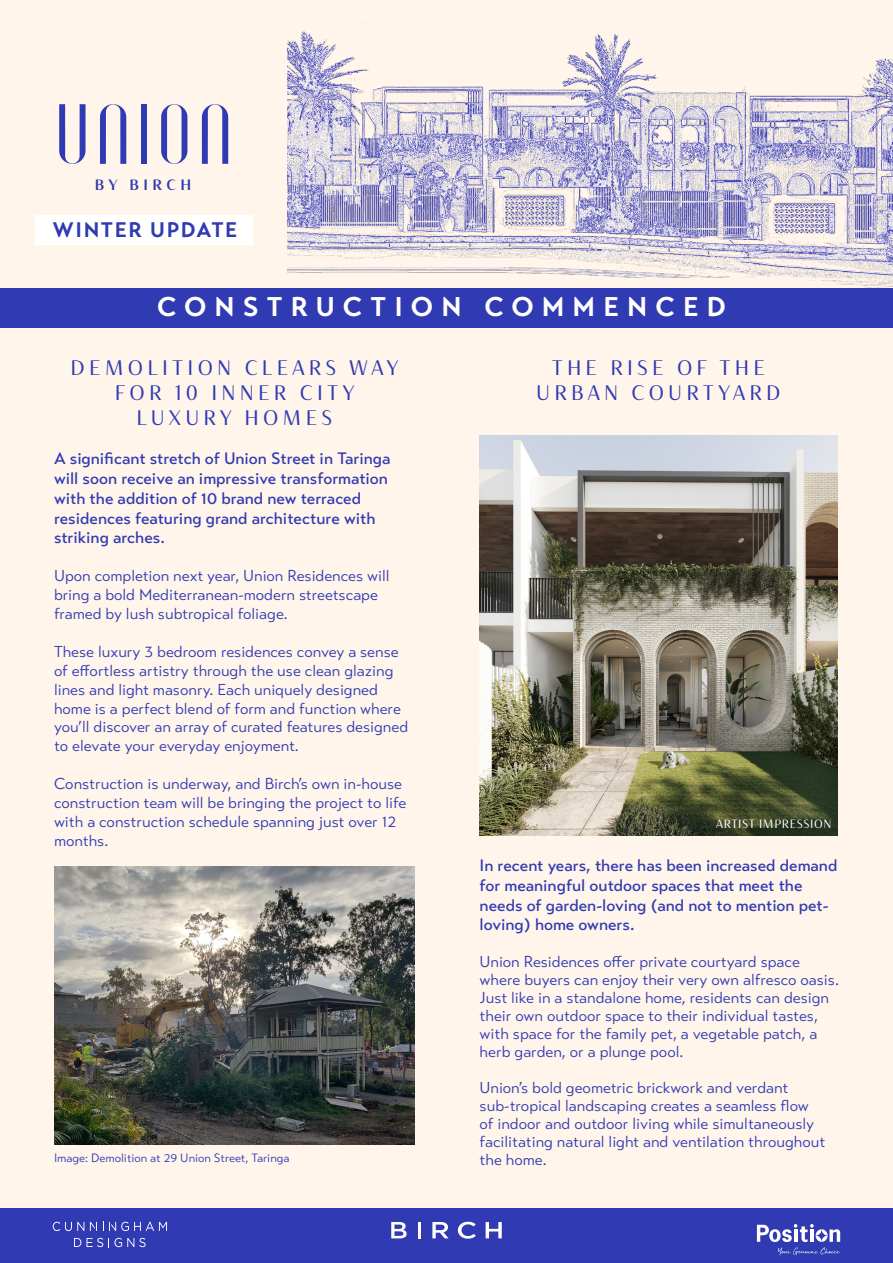
<style>
.page{position:relative;width:893px;height:1263px;background:#fff}
.page>*{position:absolute;margin:0;border:0;box-sizing:border-box;transform-origin:0 0}
.t1{font:700 27px "Transat Text";letter-spacing:.3em;color:#fff}
.t2{font:21px/25.2px "Haboro Contrast Nor Reg";letter-spacing:.2em;color:#303ab2;text-align:center}
.t3{font:700 21px "Transat Text";letter-spacing:.075em;color:#303ab2}
.t4{font:500 16.5px/19.8px "Transat Text";color:#303ab2}
.t5{font:15.75px/18.9px "Transat Text Standard";color:#303ab2}
.t6{font:15px "Haboro Contrast Nor Med";letter-spacing:.3em;color:#303ab2}
.t7{font:12px "Transat Text Standard";color:#303ab2}
.t8{font:12px "Haboro Contrast Nor Reg";letter-spacing:.05em;color:#fff}
</style>
<div class="page">
<div style="left:0;top:0;width:893px;height:1222px;background:#fff5eb"></div>
<div style="left:35px;top:215px;width:218px;height:29px;background:#fff"></div>
<div style="left:0;top:1209px;width:893px;height:54px;background:#303ab2"></div>
<svg style="left:757px;top:1224px;width:83px;height:32px"></svg>
<svg style="left:74px;top:1238px;width:72px;height:9px"></svg>
<svg style="left:53px;top:1222px;width:31px;height:9px"></svg>
<svg style="left:103px;top:1222px;width:64px;height:9px"></svg>
<svg style="left:90px;top:1222px;width:7px;height:9px"></svg>
<svg style="left:391px;top:1222px;width:16px;height:16px"></svg>
<svg style="left:418px;top:1222px;width:2px;height:16px"></svg>
<svg style="left:432px;top:1222px;width:16px;height:16px"></svg>
<svg style="left:458px;top:1222px;width:18px;height:17px"></svg>
<svg style="left:486px;top:1222px;width:16px;height:16px"></svg>
<div style="left:0;top:288px;width:893px;height:39px;background:#303ab2"></div>
<img style="left:287px;top:22px;width:606px;height:265px">
<svg style="left:59px;top:104px;width:27px;height:60px"></svg>
<svg style="left:100px;top:104px;width:26px;height:60px"></svg>
<svg style="left:202px;top:104px;width:26px;height:60px"></svg>
<svg style="left:161px;top:104px;width:26px;height:60px"></svg>
<div style="left:141px;top:104px;width:6px;height:60px;background:#303ab2"></div>
<img style="left:479px;top:436px;width:359px;height:400px">
<img style="left:54px;top:866px;width:361px;height:279px">
<p class="t6" style="left:95px;top:175px;width:98px">BY BIRCH</p>
<p class="t3" style="left:53px;top:217px;width:186px">WINTER UPDATE</p>
<p class="t1" style="left:157px;top:290px;width:570px">CONSTRUCTION COMMENCED</p>
<p class="t2" style="left:71px;top:355px;width:330px">DEMOLITION CLEARS WAY<br>FOR 10 INNER CITY<br>LUXURY HOMES</p>
<p class="t4" style="left:54px;top:449px;width:338px">A significant stretch of Union Street in Taringa will soon receive an impressive transformation with the addition of 10 brand new terraced residences featuring grand architecture with striking arches.</p>
<p class="t5" style="left:54px;top:566px;width:337px">Upon completion next year, Union Residences will bring a bold Mediterranean-modern streetscape framed by lush subtropical foliage.</p>
<p class="t5" style="left:54px;top:642px;width:356px">These luxury 3 bedroom residences convey a sense of effortless artistry through the use clean glazing lines and light masonry. Each uniquely designed home is a perfect blend of form and function where you’ll discover an array of curated features designed to elevate your everyday enjoyment.</p>
<p class="t5" style="left:54px;top:774px;width:354px">Construction is underway, and Birch’s own in-house construction team will be bringing the project to life with a construction schedule spanning just over 12 months.</p>
<p class="t7" style="left:54px;top:1150px;width:237px">Image: Demolition at 29 Union Street, Taringa</p>
<p class="t2" style="left:536px;top:355px;width:246px">THE RISE OF THE<br>URBAN COURTYARD</p>
<p class="t8" style="left:716px;top:817px;width:117px">ARTIST IMPRESSION</p>
<p class="t4" style="left:480px;top:855px;width:359px">In recent years, there has been increased demand for meaningful outdoor spaces that meet the needs of garden-loving (and not to mention pet&shy;loving) home owners.</p>
<p class="t5" style="left:480px;top:953px;width:361px;line-height:18px">Union Residences offer private courtyard space where buyers can enjoy their very own alfresco oasis.<br>Just like in a standalone home, residents can design their own outdoor space to their individual tastes, with space for the family pet, a vegetable patch, a herb garden, or a plunge pool.</p>
<p class="t5" style="left:480px;top:1079px;width:347px;line-height:18px">Union’s bold geometric brickwork and verdant sub-tropical landscaping creates a seamless flow of indoor and outdoor living while simultaneously facilitating natural light and ventilation throughout the home.</p>
</div>
